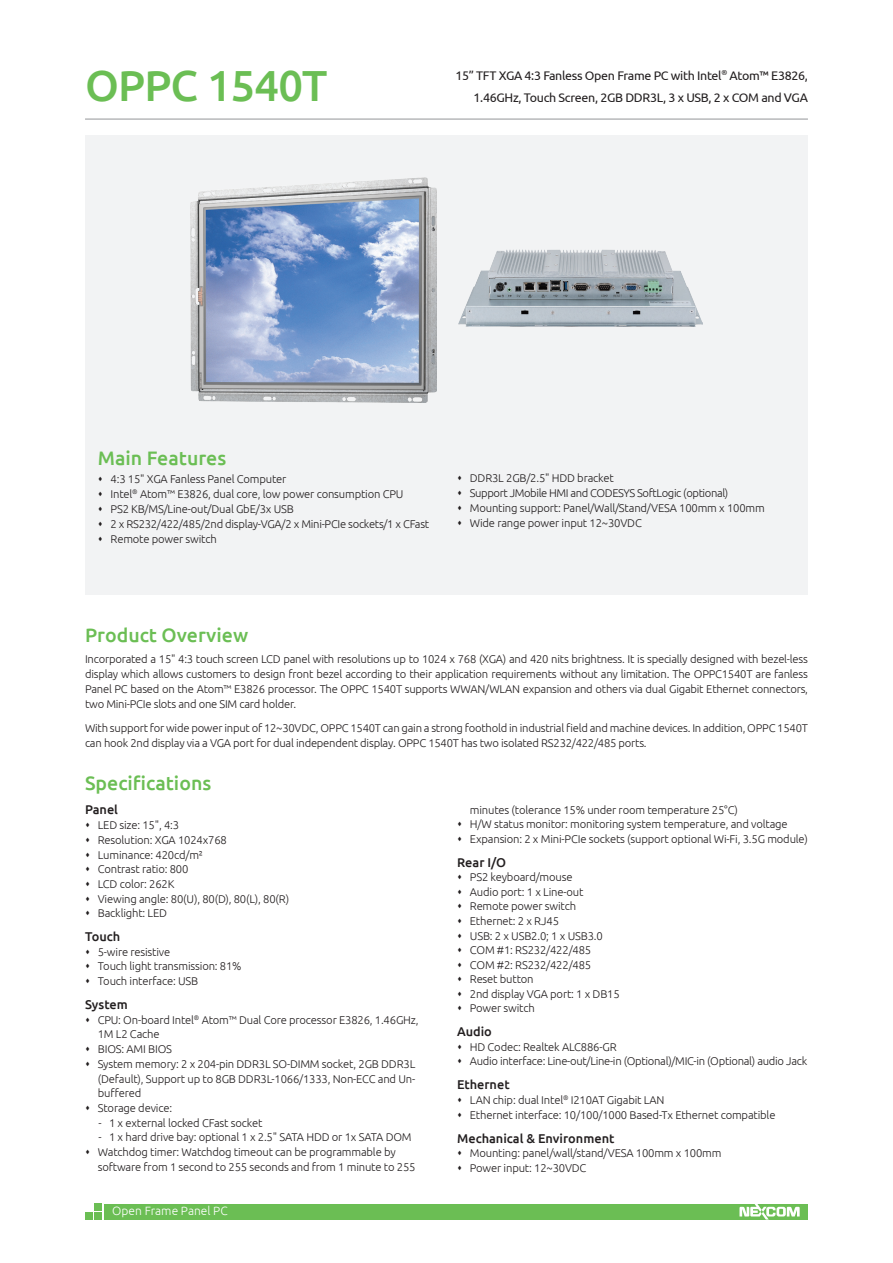
<style>
.page{position:relative;width:893px;height:1263px;background:#fff}
.page>*{position:absolute;margin:0;border:0;box-sizing:border-box;transform-origin:0 0}
.t1{font:500 43.5px "Ubuntu";letter-spacing:-.02em;color:#6bbe54}
.t2{font:500 19.5px "Ubuntu";color:#6bbe54}
.t3{font:500 12.75px "Ubuntu";color:#231f20}
.t4{font:12.45px/22.5px "Ubuntu";letter-spacing:-.025em;color:#231f20;text-align:right}
.t5{font:300 12px "Ubuntu";color:#fff}
.t6{font:300 11.25px/14.5px "Ubuntu";letter-spacing:-.015em;color:#231f20}
</style>
<div class="page">
<div style="left:104px;top:1204px;width:704px;height:15px;background:#6bbe54"></div>
<div style="left:94px;top:1203px;width:7px;height:7px;background:#6bbe54"></div>
<div style="left:94px;top:1213px;width:7px;height:7px;background:#6bbe54"></div>
<div style="left:85px;top:1213px;width:7px;height:7px;background:#6bbe54"></div>
<svg style="left:739px;top:1204px;width:61px;height:15px"></svg>
<hr style="left:85px;top:119px;width:723px;height:1px;background:#939598">
<div style="left:85px;top:136px;width:723px;height:459px;background:#f2f3f4"></div>
<img style="left:190px;top:177px;width:247px;height:225px">
<img style="left:458px;top:249px;width:245px;height:77px">
<h1 class="t1" style="left:85px;top:58px;width:244px">OPPC 1540T</h1>
<p class="t4" style="left:455px;top:63px;width:354px">15” TFT XGA 4:3 Fanless Open Frame PC with Intel<sup>®</sup> Atom™ E3826,<br>1.46GHz, Touch Screen, 2GB DDR3L, 3 x USB, 2 x COM and VGA</p>
<h2 class="t2" style="left:98px;top:446px;width:130px">Main Features</h2>
<p class="t6" style="left:111px;top:471px;width:320px;line-height:15px">4:3 15" XGA Fanless Panel Computer<br>Intel<sup>®</sup> Atom™ E3826, dual core, low power consumption CPU<br>PS2 KB/MS/Line-out/Dual GbE/3x USB<br>2 x RS232/422/485/2nd display-VGA/2 x Mini-PCIe sockets/1 x CFast Remote power switch</p>
<p class="t6" style="left:470px;top:471px;width:296px;line-height:15px">DDR3L 2GB/2.5" HDD bracket<br>Support JMobile HMI and CODESYS SoftLogic (optional)<br>Mounting support: Panel/Wall/Stand/VESA 100mm x 100mm Wide range power input 12~30VDC</p>
<h2 class="t2" style="left:85px;top:622px;width:165px">Product Overview</h2>
<p class="t6" style="left:85px;top:651px;width:724px;line-height:15px;text-align:justify">Incorporated a 15" 4:3 touch screen LCD panel with resolutions up to 1024 x 768 (XGA) and 420 nits brightness. It is specially designed with bezel-less display which allows customers to design front bezel according to their application requirements without any limitation. The OPPC1540T are fanless Panel PC based on the Atom™ E3826 processor. The OPPC 1540T supports WWAN/WLAN expansion and others via dual Gigabit Ethernet connectors, two Mini-PCIe slots and one SIM card holder.</p>
<p class="t6" style="left:85px;top:720px;width:724px;line-height:15px">With support for wide power input of 12~30VDC, OPPC 1540T can gain a strong foothold in industrial field and machine devices. In addition, OPPC 1540T can hook 2nd display via a VGA port for dual independent display. OPPC 1540T has two isolated RS232/422/485 ports.</p>
<h2 class="t2" style="left:85px;top:771px;width:128px">Specifications</h2>
<p class="t3" style="left:85px;top:802px;width:35px">Panel</p>
<p class="t6" style="left:98px;top:817px;width:193px">LED size: 15", 4:3<br>Resolution: XGA 1024x768<br>Luminance: 420cd/m²<br>Contrast ratio: 800<br>LCD color: 262K<br>Viewing angle: 80(U), 80(D), 80(L), 80(R)<br>Backlight: LED</p>
<p class="t3" style="left:85px;top:929px;width:37px">Touch</p>
<p class="t6" style="left:98px;top:944px;width:145px">5-wire resistive<br>Touch light transmission: 81%<br>Touch interface: USB</p>
<p class="t3" style="left:85px;top:996px;width:44px">System</p>
<p class="t6" style="left:98px;top:1012px;width:322px">CPU: On-board Intel<sup>®</sup> Atom™ Dual Core processor E3826, 1.46GHz, 1M L2 Cache<br>BIOS: AMI BIOS<br>System memory: 2 x 204-pin DDR3L SO-DIMM socket, 2GB DDR3L (Default), Support up to 8GB DDR3L-1066/1333, Non-ECC and Un&shy;buffered<br>Storage device:</p>
<p class="t6" style="left:99px;top:1115px;width:165px">- 1 x external locked CFast socket</p>
<p class="t6" style="left:98px;top:1130px;width:319px">- 1 x hard drive bay: optional 1 x 2.5" SATA HDD or 1x SATA DOM<br>Watchdog timer: Watchdog timeout can be programmable by software from 1 second to 255 seconds and from 1 minute to 255</p>
<p class="t5" style="left:112px;top:1203px;width:117px">Open Frame Panel PC</p>
<p class="t6" style="left:470px;top:802px;width:340px">minutes (tolerance 15% under room temperature 25°C)<br>H/W status monitor: monitoring system temperature, and voltage<br>Expansion: 2 x Mini-PCIe sockets (support optional Wi-Fi, 3.5G module)</p>
<p class="t3" style="left:457px;top:854px;width:51px">Rear I/O</p>
<p class="t6" style="left:470px;top:870px;width:151px">PS2 keyboard/mouse<br>Audio port: 1 x Line-out<br>Remote power switch<br>Ethernet: 2 x RJ45<br>USB: 2 x USB2.0; 1 x USB3.0<br>COM #1: RS232/422/485<br>COM #2: RS232/422/485<br>Reset button<br>2nd display VGA port: 1 x DB15<br>Power switch</p>
<p class="t3" style="left:457px;top:1024px;width:36px">Audio</p>
<p class="t6" style="left:470px;top:1039px;width:339px">HD Codec: Realtek ALC886-GR<br>Audio interface: Line-out/Line-in (Optional)/MIC-in (Optional) audio Jack</p>
<p class="t3" style="left:457px;top:1077px;width:54px">Ethernet</p>
<p class="t6" style="left:470px;top:1092px;width:307px">LAN chip: dual Intel<sup>®</sup> I210AT Gigabit LAN<br>Ethernet interface: 10/100/1000 Based-Tx Ethernet compatible</p>
<p class="t3" style="left:457px;top:1130px;width:159px">Mechanical &amp; Environment</p>
<p class="t6" style="left:470px;top:1145px;width:253px">Mounting: panel/wall/stand/VESA 100mm x 100mm<br>Power input: 12~30VDC</p>
</div>
